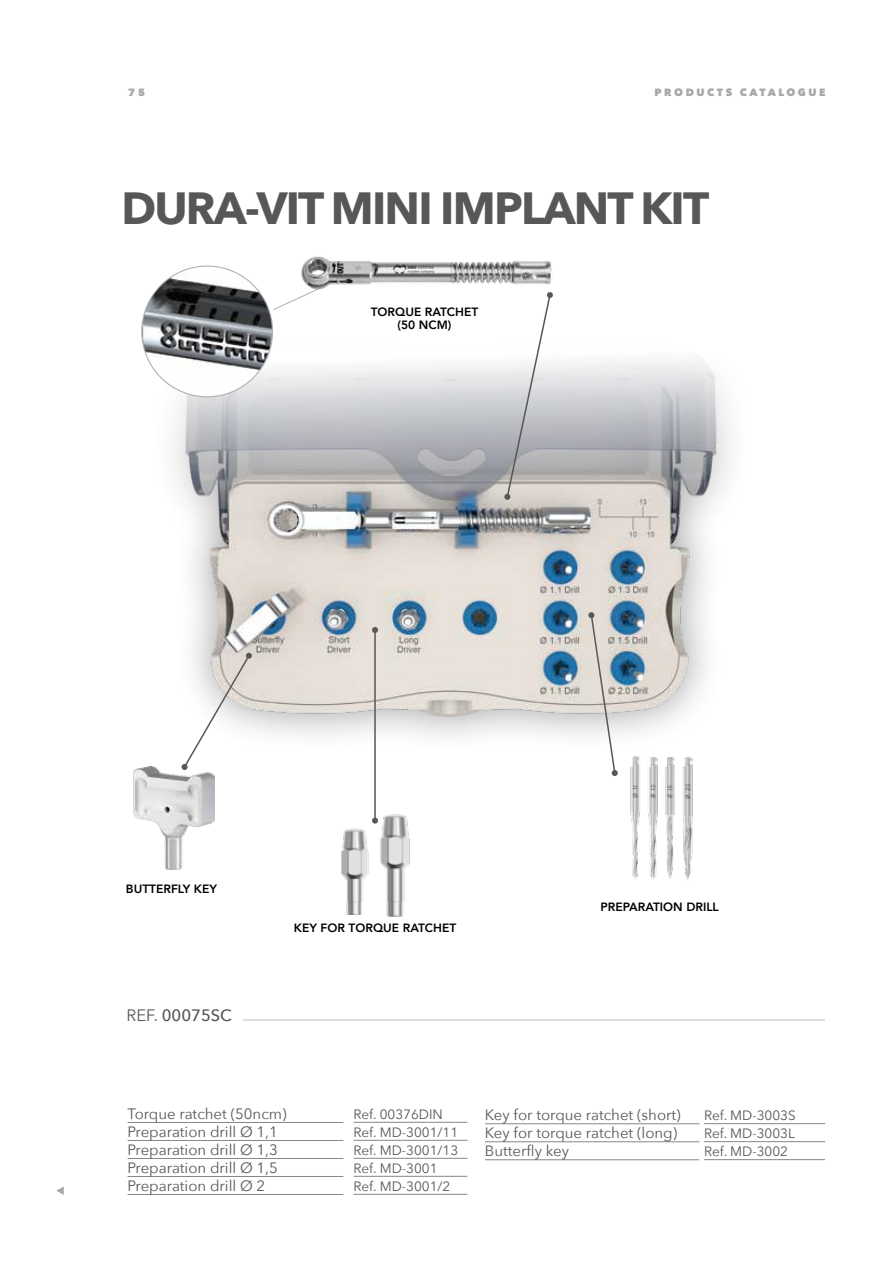
<style>
.page{position:relative;width:893px;height:1263px;background:#fff}
.page>*{position:absolute;margin:0;border:0;box-sizing:border-box;transform-origin:0 0}
.t1{font:700 45px "Avenir Next";letter-spacing:-.04em;color:#575756}
.t2{font:500 16.5px "Avenir Next";color:#575756}
.t3{font:15px/18px "Avenir Next";color:#575756}
.t4{font:13.5px/18px "Avenir Next";color:#575756}
.t5{font:800 12px/13.5px "Avenir";color:#000;text-align:center}
.t6{font:800 10.5px "Avenir Next";letter-spacing:.24em;color:#a8a8a7}
.s1{font-weight:400}
</style>
<div class="page">
<svg style="left:56px;top:1186px;width:8px;height:9px"></svg>
<hr style="left:243px;top:1019px;width:582px;height:1px;background:#3f4e55">
<img style="left:141px;top:313px;width:591px;height:424px">
<img style="left:630px;top:756px;width:10px;height:123px">
<img style="left:648px;top:757px;width:10px;height:123px">
<img style="left:665px;top:757px;width:9px;height:122px">
<img style="left:674px;top:756px;width:19px;height:124px">
<img style="left:341px;top:828px;width:28px;height:87px">
<img style="left:380px;top:815px;width:30px;height:102px">
<img style="left:134px;top:766px;width:80px;height:103px">
<img style="left:142px;top:266px;width:131px;height:131px;border-radius:65px">
<svg style="left:273px;top:304px;width:11px;height:7px"></svg>
<svg style="left:588px;top:612px;width:30px;height:164px"></svg>
<svg style="left:182px;top:653px;width:70px;height:117px"></svg>
<hr style="left:374px;top:630px;width:2px;height:190px;background:#575756">
<svg style="left:372px;top:627px;width:6px;height:6px"></svg>
<svg style="left:372px;top:817px;width:6px;height:6px"></svg>
<img style="left:284px;top:256px;width:281px;height:60px">
<svg style="left:504px;top:292px;width:49px;height:208px"></svg>
<hr style="left:354px;top:1122px;width:113px;height:1px;background:#878787">
<hr style="left:354px;top:1140px;width:113px;height:1px;background:#878787">
<hr style="left:354px;top:1158px;width:113px;height:1px;background:#878787">
<hr style="left:354px;top:1176px;width:113px;height:1px;background:#878787">
<hr style="left:354px;top:1194px;width:113px;height:1px;background:#878787">
<hr style="left:704px;top:1123px;width:121px;height:1px;background:#878787">
<hr style="left:704px;top:1141px;width:121px;height:1px;background:#878787">
<hr style="left:704px;top:1159px;width:121px;height:1px;background:#878787">
<hr style="left:128px;top:1122px;width:215px;height:1px;background:#878787">
<hr style="left:128px;top:1140px;width:215px;height:1px;background:#878787">
<hr style="left:128px;top:1158px;width:215px;height:1px;background:#878787">
<hr style="left:128px;top:1176px;width:215px;height:1px;background:#878787">
<hr style="left:128px;top:1194px;width:215px;height:1px;background:#878787">
<hr style="left:485px;top:1123px;width:214px;height:1px;background:#878787">
<hr style="left:485px;top:1141px;width:214px;height:1px;background:#878787">
<hr style="left:485px;top:1159px;width:214px;height:1px;background:#878787">
<p class="t6" style="left:128px;top:85px;width:19px">75</p>
<p class="t6" style="left:654px;top:85px;width:172px">PRODUCTS CATALOGUE</p>
<h1 class="t1" style="left:122px;top:169px;width:589px">DURA-VIT MINI IMPLANT KIT</h1>
<p class="t5" style="left:371px;top:305px;width:109px">TORQUE RATCHET (50 NCM)</p>
<p class="t5" style="left:126px;top:882px;width:93px">BUTTERFLY KEY</p>
<p class="t2" style="left:126px;top:1001px;width:107px"><span class="s1">REF.</span> 00075SC</p>
<p class="t5" style="left:294px;top:921px;width:164px">KEY FOR TORQUE RATCHET</p>
<p class="t5" style="left:601px;top:900px;width:120px">PREPARATION DRILL</p>
<p class="t3" style="left:128px;top:1104px;width:161px">Torque ratchet (50ncm)<br>Preparation drill Ø 1,1<br>Preparation drill Ø 1,3<br>Preparation drill Ø 1,5<br>Preparation drill Ø 2</p>
<p class="t3" style="left:485px;top:1105px;width:197px">Key for torque ratchet (short)<br>Key for torque ratchet (long)<br>Butterfly key</p>
<p class="t4" style="left:354px;top:1105px;width:106px">Ref. 00376DIN<br>Ref. MD-3001/11<br>Ref. MD-3001/13<br>Ref. MD-3001<br>Ref. MD-3001/2</p>
<p class="t4" style="left:704px;top:1106px;width:93px;text-align:justify">Ref. MD-3003S Ref. MD-3003L Ref. MD-3002</p>
</div>
